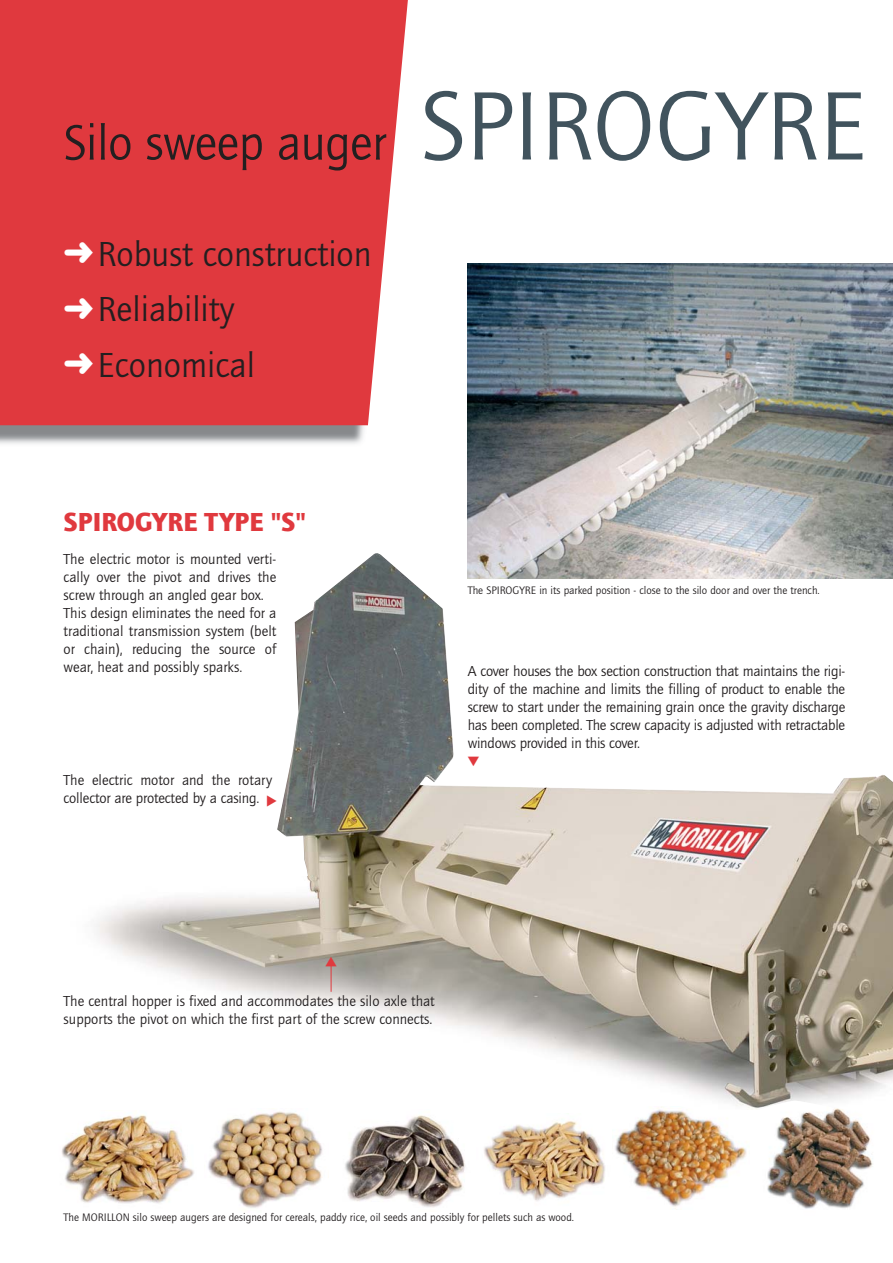
<style>
.page{position:relative;width:893px;height:1263px;background:#fff}
.page>*{position:absolute;margin:0;border:0;box-sizing:border-box;transform-origin:0 0}
.t1{font:51px "Quay Sans EF";letter-spacing:-.01em;color:#231f20}
.t2{font:36px/55.8px "Quay Sans EF";color:#231f20}
.t3{font:900 27px "Quay Sans EF";color:#e0393e}
.t4{font:15px/18px "Quay Sans EF";color:#231f20}
.t5{font:11.25px "Quay Sans EF";color:#231f20}
.s1{font-size:100.5px;color:#41535d}
.s2{color:#fff}
</style>
<div class="page">
<img style="left:61px;top:1115px;width:133px;height:89px">
<img style="left:208px;top:1111px;width:115px;height:97px">
<img style="left:345px;top:1115px;width:120px;height:93px">
<img style="left:484px;top:1121px;width:121px;height:80px">
<img style="left:615px;top:1111px;width:132px;height:98px">
<img style="left:767px;top:1111px;width:106px;height:98px">
<img style="left:0;top:425px;width:368px;height:19px">
<img style="left:95px;top:552px;width:797px;height:559px">
<div style="left:0;top:0;width:408px;height:425px;background:#e0393e"></div>
<img style="left:468px;top:264px;width:424px;height:314px">
<svg style="left:267px;top:796px;width:10px;height:11px"></svg>
<svg style="left:468px;top:757px;width:11px;height:9px"></svg>
<svg style="left:325px;top:957px;width:12px;height:35px"></svg>
<h1 class="t1" style="left:64px;top:123px;width:804px">Silo sweep auger <span class="s1">SPIROGYRE</span></h1>
<h2 class="t2" style="left:64px;top:229px;width:309px"><span class="s2">➜</span>Robust construction <span class="s2">➜</span>Reliability <span class="s2">➜</span>Economical</h2>
<h3 class="t3" style="left:64px;top:511px;width:244px">SPIROGYRE TYPE "S"</h3>
<p class="t4" style="left:64px;top:551px;width:214px">The electric motor is mounted verti&shy;cally over the pivot and drives the screw through an angled gear box.<br>This design eliminates the need for a traditional transmission system (belt or chain), reducing the source of wear, heat and possibly sparks.</p>
<p class="t4" style="left:64px;top:773px;width:210px">The electric motor and the rotary collector are protected by a casing.</p>
<p class="t5" style="left:468px;top:586px;width:353px">The SPIROGYRE in its parked position - close to the silo door and over the trench.</p>
<p class="t4" style="left:468px;top:663px;width:379px;text-align:justify">A cover houses the box section construction that maintains the rigi&shy;dity of the machine and limits the filling of product to enable the screw to start under the remaining grain once the gravity discharge has been completed. The screw capacity is adjusted with retractable windows provided in this cover.</p>
<p class="t4" style="left:64px;top:994px;width:372px">The central hopper is fixed and accommodates the silo axle that supports the pivot on which the first part of the screw connects.</p>
<p class="t5" style="left:64px;top:1213px;width:512px">The MORILLON silo sweep augers are designed for cereals, paddy rice, oil seeds and possibly for pellets such as wood.</p>
</div>
